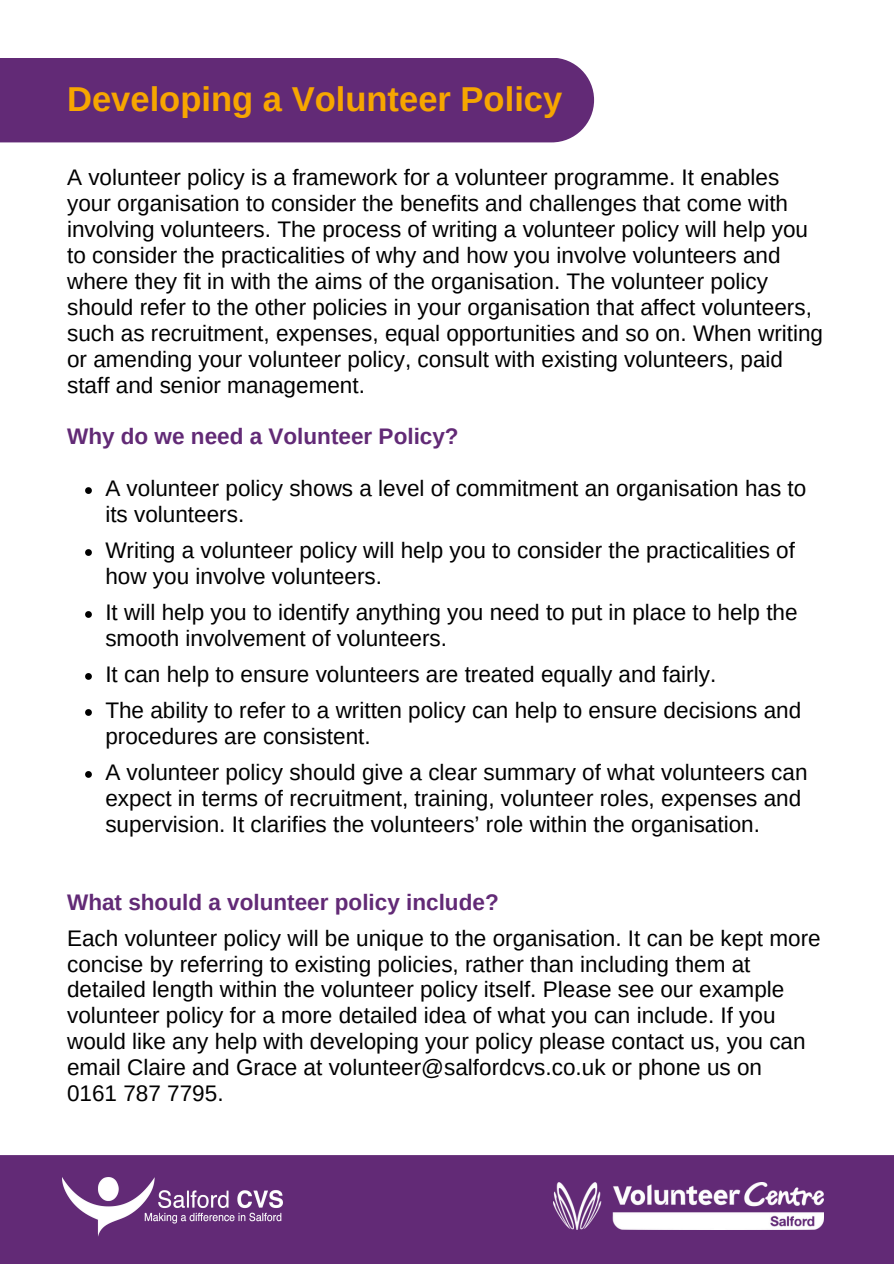
<style>
.page{position:relative;width:894px;height:1264px;background:#fff}
.page>*{position:absolute;margin:0;border:0;box-sizing:border-box;transform-origin:0 0}
.t1{font:700 34.5px "Arimo";color:#f7a600}
.t2{font:22.5px/26px "Arimo";color:#000}
.t3{font:700 22.5px "Arimo";color:#622a76}
</style>
<div class="page">
<div style="left:0;top:1155px;width:893px;height:108px;background:#622a76"></div>
<img style="left:63px;top:1177px;width:219px;height:59px">
<img style="left:553px;top:1182px;width:269px;height:47px">
<svg style="left:85px;top:487px;width:7px;height:7px"></svg>
<svg style="left:85px;top:549px;width:7px;height:7px"></svg>
<svg style="left:85px;top:611px;width:7px;height:7px"></svg>
<svg style="left:85px;top:673px;width:7px;height:6px"></svg>
<svg style="left:85px;top:709px;width:7px;height:7px"></svg>
<svg style="left:85px;top:771px;width:7px;height:6px"></svg>
<div style="left:0;top:58px;width:594px;height:84px;background:#622a76"></div>
<h1 class="t1" style="left:67px;top:80px;width:496px">Developing a Volunteer Policy</h1>
<p class="t2" style="left:67px;top:164px;width:757px">A volunteer policy is a framework for a volunteer programme. It enables your organisation to consider the benefits and challenges that come with involving volunteers. The process of writing a volunteer policy will help you to consider the practicalities of why and how you involve volunteers and where they fit in with the aims of the organisation. The volunteer policy should refer to the other policies in your organisation that affect volunteers, such as recruitment, expenses, equal opportunities and so on. When writing or amending your volunteer policy, consult with existing volunteers, paid staff and senior management.</p>
<p class="t3" style="left:67px;top:424px;width:393px">Why do we need a Volunteer Policy?</p>
<p class="t2" style="left:105px;top:475px;width:702px">A volunteer policy shows a level of commitment an organisation has to its volunteers.</p>
<p class="t2" style="left:105px;top:537px;width:691px">Writing a volunteer policy will help you to consider the practicalities of how you involve volunteers.</p>
<p class="t2" style="left:105px;top:599px;width:693px">It will help you to identify anything you need to put in place to help the smooth involvement of volunteers.</p>
<p class="t2" style="left:105px;top:656px;width:697px;line-height:36px">It can help to ensure volunteers are treated equally and fairly.<br>The ability to refer to a written policy can help to ensure decisions and</p>
<p class="t2" style="left:105px;top:718px;width:703px;line-height:36px">procedures are consistent.<br>A volunteer policy should give a clear summary of what volunteers can</p>
<p class="t2" style="left:105px;top:785px;width:697px">expect in terms of recruitment, training, volunteer roles, expenses and supervision. It clarifies the volunteers’ role within the organisation.</p>
<p class="t3" style="left:67px;top:889px;width:433px">What should a volunteer policy include?</p>
<p class="t2" style="left:67px;top:924px;width:754px">Each volunteer policy will be unique to the organisation. It can be kept more concise by referring to existing policies, rather than including them at detailed length within the volunteer policy itself. Please see our example volunteer policy for a more detailed idea of what you can include. If you would like any help with developing your policy please contact us, you can email Claire and Grace at volunteer@salfordcvs.co.uk or phone us on<br>0161 787 7795.</p>
</div>
